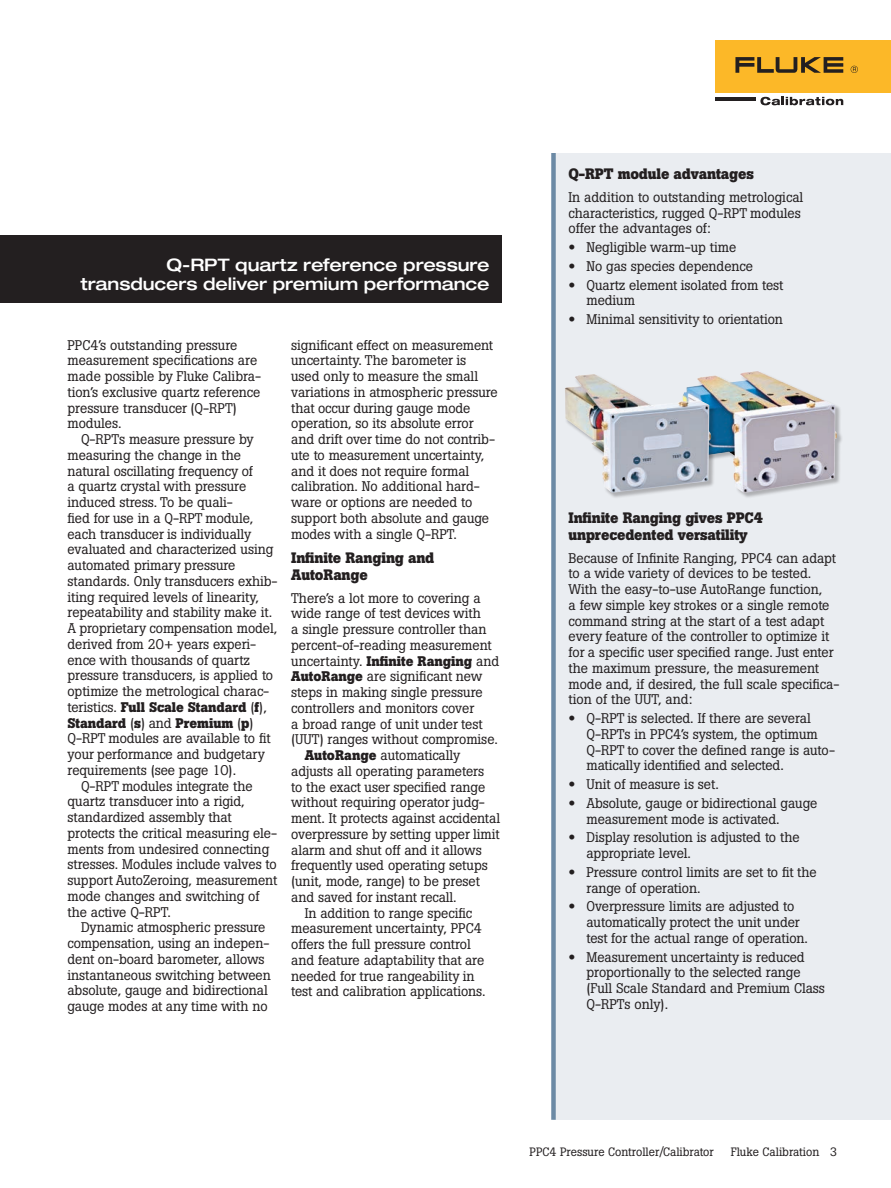
<style>
.page{position:relative;width:891px;height:1188px;background:#fff}
.page>*{position:absolute;margin:0;border:0;box-sizing:border-box;transform-origin:0 0}
.Page_Subheads_rev{font:500 expanded 17.25px/19.5px "Helvetica Neue LT Std";letter-spacing:-.005em;color:#fff;text-align:right}
.Body_subheads{font:700 15px/17.2px "Boton Pro";letter-spacing:-.01em;color:#231f20}
.Body_Copy{font:13.8px/15.8px "Boton Pro";letter-spacing:-.005em;color:#231f20}
.Body_1st_paragraph{font:13.8px/15.8px "Boton Pro";color:#231f20}
.Body_Copy_bulleted{font:13.8px/15.8px "Boton Pro";letter-spacing:-.005em;color:#231f20}
.Body_Copy_Bulleted_l{font:13.8px "Boton Pro";letter-spacing:-.005em;color:#231f20}
.t1{font:12px "Boton Pro";color:#231f20}
.s1{font-weight:700}
.s2{font-family:"Helvetica Neue LT Std";font-weight:700;font-stretch:expanded}
</style>
<div class="page">
<div style="left:554px;top:153px;width:337px;height:967px;background:#eaedf1"></div>
<div style="left:681px;top:371px;width:162px;height:128px;background:#231f20;opacity:.3"></div>
<img style="left:681px;top:371px;width:156px;height:122px">
<div style="left:565px;top:374px;width:152px;height:125px;background:#231f20;opacity:.3"></div>
<img style="left:565px;top:374px;width:146px;height:119px">
<div style="left:0;top:235px;width:502px;height:67px;background:#231f20"></div>
<div style="left:551px;top:153px;width:5px;height:967px;background:#6c8aa5"></div>
<div style="left:716px;top:40px;width:175px;height:53px;background:#fcb828"></div>
<svg style="left:735px;top:57px;width:108px;height:16px"></svg>
<svg style="left:851px;top:66px;width:7px;height:7px"></svg>
<hr style="left:716px;top:97px;width:40px;height:4px;background:#231f20">
<svg style="left:760px;top:97px;width:83px;height:8px"></svg>
<p class="Page_Subheads_rev" style="left:81px;top:255px;width:410px">Q-RPT quartz reference pressure transducers deliver premium performance</p>
<p class="Body_1st_paragraph" style="left:68px;top:337px;width:195px">PPC4’s outstanding pressure measurement specifications are made possible by Fluke Calibra&shy;tion’s exclusive quartz reference pressure transducer (Q-RPT) modules.</p>
<p class="Body_Copy" style="left:68px;top:432px;width:212px;text-indent:14px">Q-RPTs measure pressure by measuring the change in the natural oscillating frequency of<br>a quartz crystal with pressure induced stress. To be quali-<br>fied for use in a Q-RPT module, each transducer is individually evaluated and characterized using automated primary pressure standards. Only transducers exhib&shy;iting required levels of linearity, repeatability and stability make it.<br>A proprietary compensation model, derived from 20+ years experi&shy;ence with thousands of quartz pressure transducers, is applied to optimize the metrological charac&shy;teristics. <span class="s1">Full Scale Standard</span> (<span class="s1">f</span>),<br><span class="s1">Standard</span> (<span class="s1">s</span>) and <span class="s1">Premium</span> (<span class="s1">p</span>)<br>Q-RPT modules are available to fit your performance and budgetary requirements (see page 10).</p>
<p class="Body_Copy" style="left:68px;top:778px;width:211px;text-indent:14px">Q-RPT modules integrate the quartz transducer into a rigid, standardized assembly that protects the critical measuring ele&shy;ments from undesired connecting stresses. Modules include valves to support AutoZeroing, measurement mode changes and switching of the active Q-RPT.</p>
<p class="Body_Copy" style="left:68px;top:920px;width:205px;text-align:center">Dynamic atmospheric pressure compensation, using an indepen&shy;dent on-board barometer, allows instantaneous switching between absolute, gauge and bidirectional gauge modes at any time with no</p>
<p class="Body_Copy" style="left:291px;top:337px;width:208px">significant effect on measurement uncertainty. The barometer is used only to measure the small variations in atmospheric pressure that occur during gauge mode operation, so its absolute error and drift over time do not contrib&shy;ute to measurement uncertainty, and it does not require formal calibration. No additional hard&shy;ware or options are needed to support both absolute and gauge modes with a single Q-RPT.</p>
<p class="Body_subheads" style="left:291px;top:549px;width:145px">Infinite Ranging and<br>AutoRange</p>
<p class="Body_1st_paragraph" style="left:291px;top:590px;width:210px">There’s a lot more to covering a wide range of test devices with<br>a single pressure controller than percent-of-reading measurement uncertainty. <span class="s1">Infinite Ranging</span> and<br><span class="s1">AutoRange</span> are significant new steps in making single pressure controllers and monitors cover<br>a broad range of unit under test (UUT) ranges without compromise.</p>
<p class="Body_Copy" style="left:291px;top:747px;width:210px;text-indent:14px"><span class="s1">AutoRange</span> automatically adjusts all operating parameters<br>to the exact user specified range without requiring operator judg&shy;ment. It protects against accidental overpressure by setting upper limit alarm and shut off and it allows frequently used operating setups (unit, mode, range) to be preset and saved for instant recall.</p>
<p class="Body_Copy" style="left:291px;top:905px;width:196px;text-indent:14px">In addition to range specific measurement uncertainty, PPC4 offers the full pressure control and feature adaptability that are needed for true rangeability in test and calibration applications.</p>
<p class="Body_subheads" style="left:568px;top:165px;width:187px">Q-RPT module advantages</p>
<p class="Body_1st_paragraph" style="left:568px;top:189px;width:236px">In addition to outstanding metrological characteristics, rugged Q-RPT modules offer the advantages of:</p>
<p class="Body_Copy_bulleted" style="left:568px;top:239px;width:169px"><span class="s2">•</span> Negligible warm-up time</p>
<p class="Body_Copy_bulleted" style="left:568px;top:258px;width:186px"><span class="s2">•</span> No gas species dependence</p>
<p class="Body_Copy_bulleted" style="left:586px;top:277px;width:199px;text-indent:-18px"><span class="s2">•</span> Quartz element isolated from test medium</p>
<p class="Body_Copy_Bulleted_l" style="left:568px;top:310px;width:216px"><span class="s2">•</span> Minimal sensitivity to orientation</p>
<p class="Body_subheads" style="left:568px;top:509px;width:196px">Infinite Ranging gives PPC4 unprecedented versatility</p>
<p class="Body_1st_paragraph" style="left:568px;top:550px;width:273px">Because of Infinite Ranging, PPC4 can adapt to a wide variety of devices to be tested.<br>With the easy-to-use AutoRange function,<br>a few simple key strokes or a single remote command string at the start of a test adapt every feature of the controller to optimize it for a specific user specified range. Just enter the maximum pressure, the measurement mode and, if desired, the full scale specifica&shy;tion of the UUT, and:</p>
<p class="Body_Copy_bulleted" style="left:586px;top:711px;width:250px;text-indent:-18px"><span class="s2">•</span> Q-RPT is selected. If there are several Q-RPTs in PPC4’s system, the optimum Q-RPT to cover the defined range is auto&shy;matically identified and selected.</p>
<p class="Body_Copy_bulleted" style="left:568px;top:777px;width:152px"><span class="s2">•</span> Unit of measure is set.</p>
<p class="Body_Copy_bulleted" style="left:586px;top:795px;width:232px;text-indent:-18px"><span class="s2">•</span> Absolute, gauge or bidirectional gauge measurement mode is activated.</p>
<p class="Body_Copy_bulleted" style="left:586px;top:830px;width:215px;text-indent:-18px"><span class="s2">•</span> Display resolution is adjusted to the appropriate level.</p>
<p class="Body_Copy_bulleted" style="left:586px;top:864px;width:232px;text-indent:-18px"><span class="s2">•</span> Pressure control limits are set to fit the range of operation.</p>
<p class="Body_Copy_bulleted" style="left:586px;top:899px;width:223px;text-indent:-18px"><span class="s2">•</span> Overpressure limits are adjusted to automatically protect the unit under test for the actual range of operation.</p>
<p class="Body_Copy_bulleted" style="left:586px;top:949px;width:240px;text-indent:-18px"><span class="s2">•</span> Measurement uncertainty is reduced proportionally to the selected range (Full Scale Standard and Premium Class<br>Q-RPTs only).</p>
<p class="t1" style="left:530px;top:1144px;width:186px">PPC4 Pressure Controller/Calibrator</p>
<p class="t1" style="left:731px;top:1144px;width:108px">Fluke Calibration 3</p>
</div>
